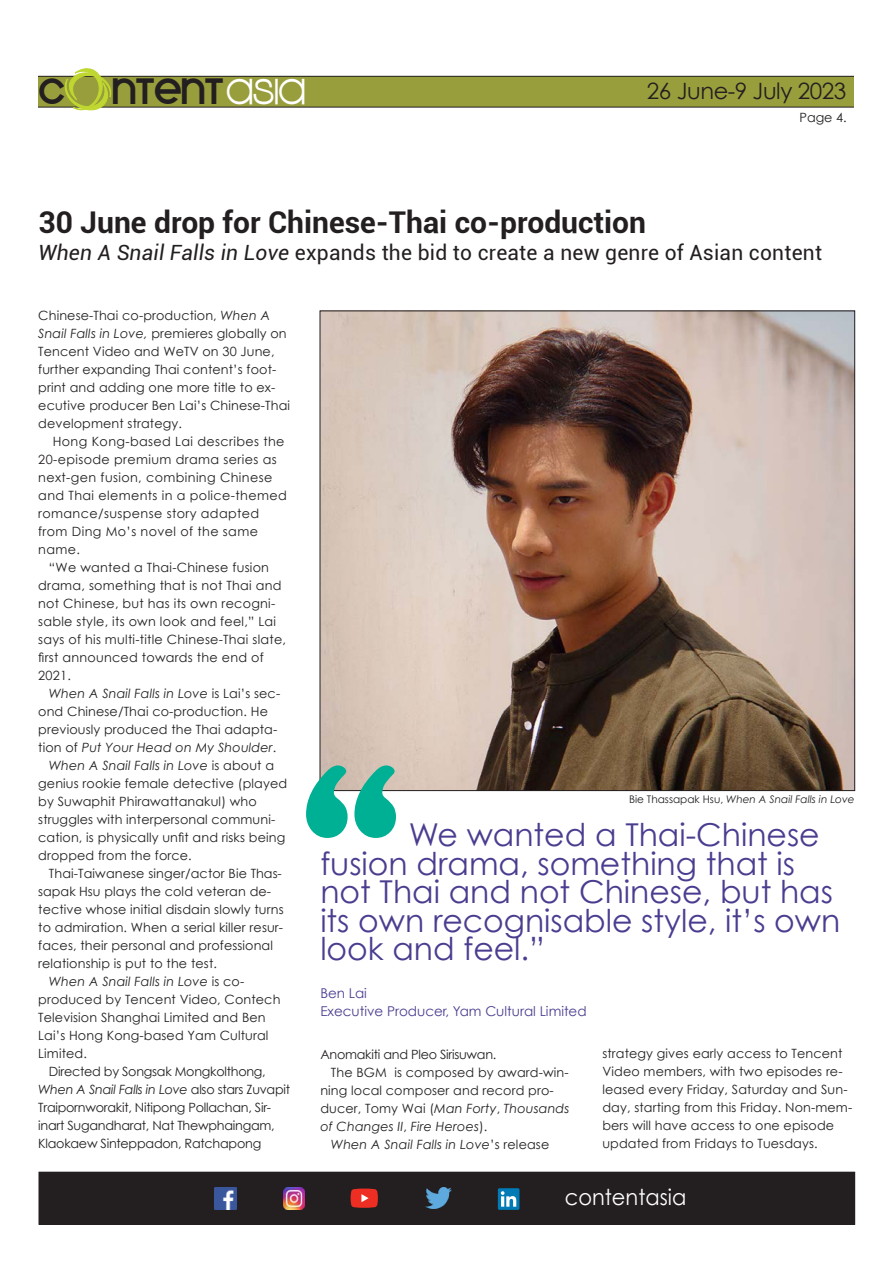
<style>
.page{position:relative;width:893px;height:1263px;background:#fff}
.page>*{position:absolute;margin:0;border:0;box-sizing:border-box;transform-origin:0 0}
.t1{font:41.1px "Kravitz Extra Thermal";letter-spacing:-.02em;color:#231f20}
.t2{font:31.5px/28.5px "Century Gothic";color:#4c3c90}
.t3{font:700 30px "Roboto";color:#231f20}
.t4{font:22.5px "Century Gothic";letter-spacing:-.02em;color:#231f20}
.t5{font:22.05px "Century Gothic";color:#fff;scale:.95 1}
.t6{font:21px "Roboto";letter-spacing:.01em;color:#231f20}
.t7{font:13.5px/18px "Century Gothic";color:#4c3c90}
.t8{font:12.75px/18px "Century Gothic";letter-spacing:.01em;color:#231f20}
.t9{font:italic 12.75px "Century Gothic";letter-spacing:.01em;color:#231f20}
.t10{font:12.75px/18px "Century Gothic";letter-spacing:.03em;color:#231f20}
.t11{font:12.75px "Century Gothic";letter-spacing:-.02em;color:#231f20}
.t12{font:italic 12.75px "Century Gothic";letter-spacing:-.02em;color:#231f20}
.t13{font:italic 10.5px "Century Gothic";color:#231f20}
.s1{font-family:"Kravitz Thermal";font-size:44.25px;color:#fff}
.s2{font-style:italic}
.s3{font-style:normal}
</style>
<div class="page">
<div style="left:32px;top:76px;width:831px;height:31px;background:#989e3c"></div>
<div style="left:31px;top:76px;width:832px;height:31px;border:1px solid #231f20"></div>
<div style="left:854px;top:70px;width:14px;height:41px;background:#fff"></div>
<div style="left:24px;top:70px;width:14px;height:41px;background:#fff"></div>
<svg style="left:62px;top:68px;width:50px;height:43px"></svg>
<img style="left:322px;top:312px;width:531px;height:477px">
<svg style="left:306px;top:765px;width:90px;height:73px"></svg>
<div style="left:39px;top:1172px;width:816px;height:52px;background:#231f20"></div>
<div style="left:39px;top:1172px;width:816px;height:53px;border:1px solid #231f20"></div>
<img style="left:426px;top:1187px;width:25px;height:21px">
<div style="left:498px;top:1188px;width:21px;height:22px;background:#007bb6;border-radius:2px"></div>
<svg style="left:501px;top:1191px;width:19px;height:16px"></svg>
<img style="left:214px;top:1188px;width:22px;height:22px">
<img style="left:283px;top:1188px;width:22px;height:21px">
<svg style="left:351px;top:1188px;width:27px;height:20px"></svg>
<h1 class="t1" style="left:38px;top:65px;width:268px">C NTENT<span class="s1">ASIA</span></h1>
<h3 class="t4" style="left:647px;top:77px;width:201px">26 June-9 July 2023</h3>
<p class="t8" style="left:799px;top:108px;width:49px">Page 4.</p>
<h3 class="t3" style="left:39px;top:201px;width:609px">30 June drop for Chinese-Thai co-production</h3>
<h3 class="t6" style="left:39px;top:238px;width:785px"><span class="s2">When A Snail Falls in Love</span> expands the bid to create a new genre of Asian content</h3>
<p class="t8" style="left:38px;top:306px;width:253px">Chinese-Thai co-production, <span class="s2">When A Snail Falls in Love,</span> premieres globally on Tencent Video and WeTV on 30 June, further expanding Thai content’s foot&shy;print and adding one more title to ex&shy;ecutive producer Ben Lai’s Chinese-Thai development strategy.</p>
<p class="t10" style="left:38px;top:432px;width:250px;text-indent:15px">Hong Kong-based Lai describes the<br>20-episode premium drama series as next-gen fusion, combining Chinese and Thai elements in a police-themed romance/suspense story adapted from Ding Mo’s novel of the same name.</p>
<p class="t8" style="left:38px;top:558px;width:249px;text-indent:11px">“We wanted a Thai-Chinese fusion drama, something that is not Thai and not Chinese, but has its own recogni&shy;sable style, its own look and feel,” Lai says of his multi-title Chinese-Thai slate, first announced towards the end of<br>2021.</p>
<p class="t9" style="left:49px;top:686px;width:233px">When A Snail Falls in Love <span class="s3">is Lai’s sec-</span></p>
<p class="t8" style="left:38px;top:702px;width:231px">ond Chinese/Thai co-production. He</p>
<p class="t8" style="left:38px;top:720px;width:241px">previously produced the Thai adapta-</p>
<p class="t9" style="left:38px;top:740px;width:240px"><span class="s3">tion of</span> Put Your Head on My Shoulder<span class="s3">.</span></p>
<p class="t9" style="left:49px;top:758px;width:227px">When A Snail Falls in Love <span class="s3">is about a</span></p>
<p class="t8" style="left:38px;top:774px;width:250px">genius rookie female detective (played</p>
<p class="t8" style="left:38px;top:792px;width:220px">by Suwaphit Phirawattanakul) who</p>
<p class="t8" style="left:38px;top:810px;width:238px">struggles with interpersonal communi-</p>
<p class="t8" style="left:38px;top:828px;width:248px">cation, is physically unfit and risks being</p>
<p class="t8" style="left:38px;top:846px;width:155px">dropped from the force.</p>
<p class="t8" style="left:49px;top:864px;width:234px">Thai-Taiwanese singer/actor Bie Thas-</p>
<p class="t8" style="left:38px;top:882px;width:234px">sapak Hsu plays the cold veteran de-</p>
<p class="t8" style="left:38px;top:900px;width:247px">tective whose initial disdain slowly turns</p>
<p class="t8" style="left:38px;top:918px;width:246px">to admiration. When a serial killer resur-</p>
<p class="t8" style="left:38px;top:936px;width:236px">faces, their personal and professional</p>
<p class="t8" style="left:38px;top:954px;width:180px">relationship is put to the test.</p>
<p class="t9" style="left:49px;top:974px;width:197px">When A Snail Falls in Love <span class="s3">is co-</span></p>
<p class="t8" style="left:38px;top:990px;width:244px">produced by Tencent Video, Contech</p>
<p class="t8" style="left:38px;top:1008px;width:229px">Television Shanghai Limited and Ben</p>
<p class="t8" style="left:38px;top:1026px;width:232px">Lai’s Hong Kong-based Yam Cultural</p>
<p class="t8" style="left:38px;top:1044px;width:50px">Limited.</p>
<p class="t11" style="left:49px;top:1064px;width:218px">Directed by Songsak Mongkolthong,</p>
<p class="t12" style="left:38px;top:1082px;width:253px">When A Snail Falls in Love <span class="s3">also stars Zuvapit</span></p>
<p class="t11" style="left:38px;top:1100px;width:234px">Traipornworakit, Nitipong Pollachan, Sir-</p>
<p class="t11" style="left:38px;top:1118px;width:238px">inart Sugandharat, Nat Thewphaingam,</p>
<p class="t11" style="left:38px;top:1136px;width:224px">Klaokaew Sinteppadon, Ratchapong</p>
<p class="t13" style="left:629px;top:793px;width:227px"><span class="s3">Bie Thassapak Hsu,</span> When A Snail Falls in Love</p>
<h2 class="t2" style="left:320px;top:820px;width:521px;text-indent:88px">We wanted a Thai-Chinese fusion drama, something that is not Thai and not Chinese, but has its own recognisable style, it’s own look and feel.”</h2>
<p class="t7" style="left:320px;top:984px;width:268px">Ben Lai<br>Executive Producer, Yam Cultural Limited</p>
<p class="t8" style="left:602px;top:1044px;width:251px">strategy gives early access to Tencent Video members, with two episodes re&shy;leased every Friday, Saturday and Sun&shy;day, starting from this Friday. Non-mem&shy;bers will have access to one episode updated from Fridays to Tuesdays.</p>
<h3 class="t5" style="left:565px;top:1184px;width:129px">contentasia</h3>
<p class="t11" style="left:320px;top:1046px;width:178px">Anomakiti and Pleo Sirisuwan.</p>
<p class="t8" style="left:331px;top:1063px;width:239px">The BGM is composed by award-win-</p>
<p class="t8" style="left:320px;top:1081px;width:235px">ning local composer and record pro-</p>
<p class="t9" style="left:320px;top:1100px;width:251px"><span class="s3">ducer, Tomy Wai (</span>Man Forty<span class="s3">,</span> Thousands</p>
<p class="t9" style="left:320px;top:1118px;width:169px">of Changes II<span class="s3">,</span> Fire Heroes<span class="s3">).</span></p>
<p class="t9" style="left:331px;top:1136px;width:220px">When A Snail Falls in Love<span class="s3">’s release</span></p>
</div>
